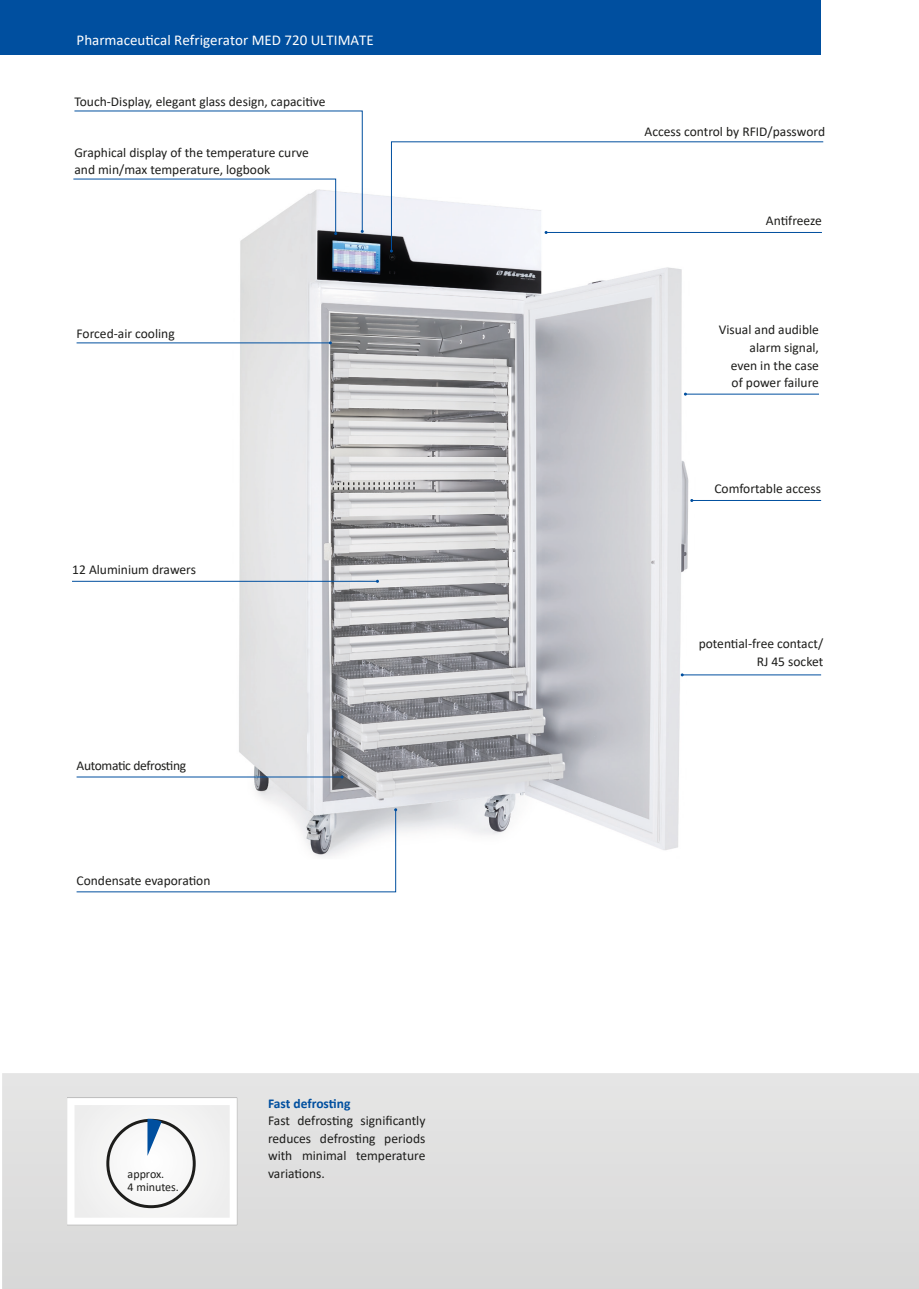
<style>
.page{position:relative;width:919px;height:1289px;background:#fff}
.page>*{position:absolute;margin:0;border:0;box-sizing:border-box;transform-origin:0 0}
.t1{font:15px "Calibri";color:#fff}
.t2{font:13.5px/17.5px "Calibri";color:#1d1d1b;text-align:right}
.t3{font:13.5px "Calibri";letter-spacing:-.025em;color:#1d1d1b}
.t4{font:700 13.5px "Calibri";letter-spacing:-.005em;color:#004f9f}
.t5{font:12px/13.5px "Calibri";color:#1d1d1b}
</style>
<div class="page">
<img style="left:198px;top:194px;width:533px;height:656px">
<svg style="left:76px;top:808px;width:321px;height:84px"></svg>
<hr style="left:685px;top:394px;width:134px;height:1px;background:#004f9f">
<hr style="left:682px;top:674px;width:139px;height:1px;background:#004f9f">
<div style="left:0;top:0;width:821px;height:55px;background:#004f9f"></div>
<hr style="left:72px;top:581px;width:305px;height:1px;background:#004f9f">
<hr style="left:77px;top:776px;width:265px;height:1px;background:#004f9f">
<hr style="left:691px;top:500px;width:130px;height:1px;background:#004f9f">
<hr style="left:77px;top:342px;width:253px;height:1px;background:#004f9f">
<svg style="left:73px;top:110px;width:291px;height:125px"></svg>
<svg style="left:390px;top:141px;width:434px;height:111px"></svg>
<div style="left:2px;top:1073px;width:916px;height:215px;background:#dfdede"></div>
<img style="left:67px;top:1097px;width:170px;height:128px">
<svg style="left:106px;top:1118px;width:90px;height:90px"></svg>
<p class="t1" style="left:77px;top:29px;width:299px">Pharmaceutical Refrigerator MED 720 ULTIMATE</p>
<p class="t2" style="left:74px;top:93px;width:253px">Touch-Display, elegant glass design, capacitive</p>
<p class="t2" style="left:74px;top:143px;width:236px;text-align:left">Graphical display of the temperature curve and min/max temperature, logbook</p>
<p class="t2" style="left:77px;top:324px;width:100px">Forced-air cooling</p>
<p class="t2" style="left:72px;top:560px;width:125px">12 Aluminium drawers</p>
<p class="t3" style="left:77px;top:756px;width:111px">Automatic defrosting</p>
<p class="t2" style="left:77px;top:871px;width:135px">Condensate evaporation</p>
<p class="t5" style="left:128px;top:1166px;width:53px">approx.<br>4 minutes.</p>
<p class="t4" style="left:268px;top:1093px;width:84px">Fast defrosting</p>
<p class="t2" style="left:268px;top:1111px;width:159px;text-align:justify">Fast defrosting significantly reduces defrosting periods with minimal temperature variations.</p>
<p class="t2" style="left:644px;top:122px;width:182px">Access control by RFID/password</p>
<p class="t2" style="left:765px;top:212px;width:58px">Antifreeze</p>
<p class="t2" style="left:718px;top:321px;width:102px">Visual and audible alarm signal,<br>even in the case of power failure</p>
<p class="t2" style="left:714px;top:480px;width:108px">Comfortable access</p>
<p class="t2" style="left:698px;top:634px;width:126px">potential-free contact/<br>RJ 45 socket</p>
</div>
